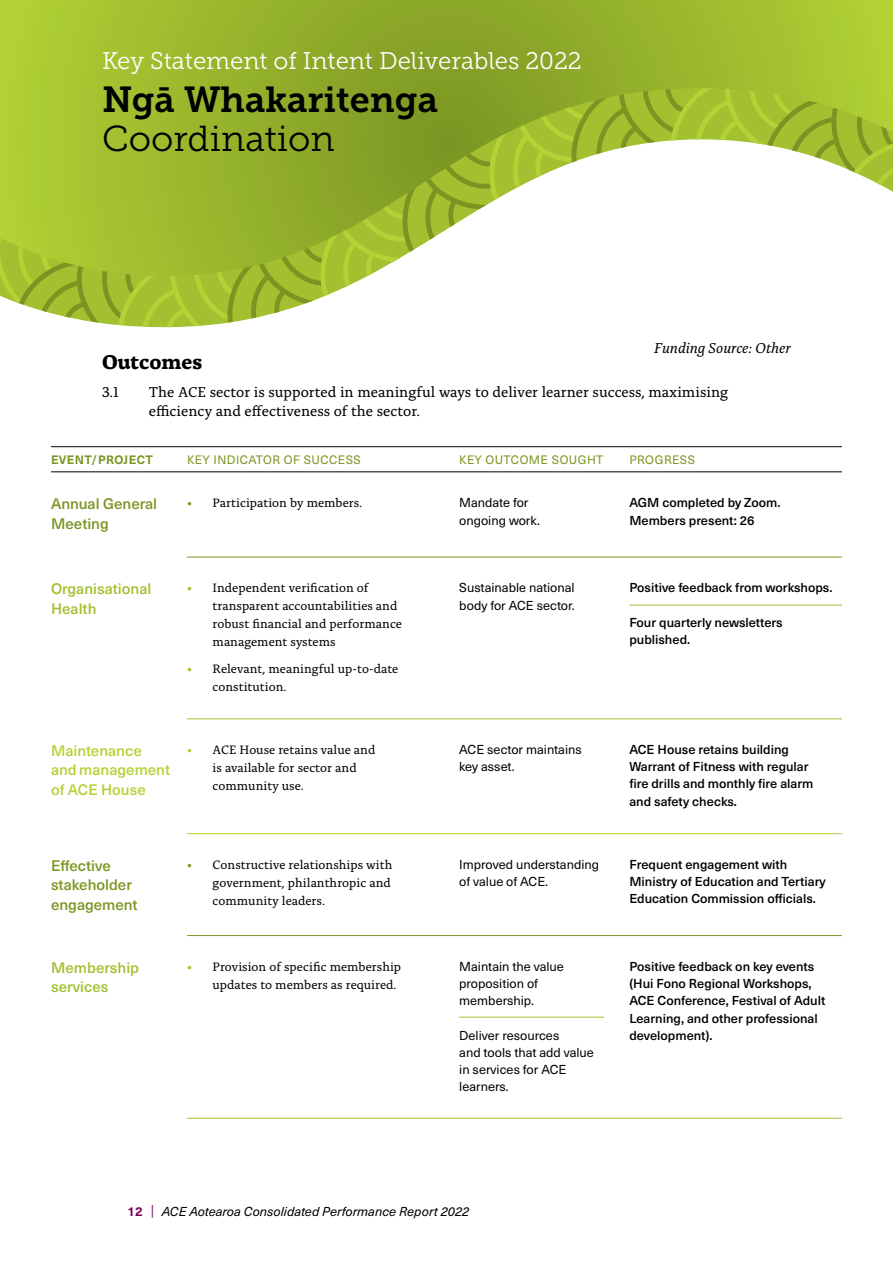
<style>
.page{position:relative;width:893px;height:1263px;background:#fff}
.page>*{position:absolute;margin:0;border:0;box-sizing:border-box;transform-origin:0 0}
.t1{font:36px "Museo Slab 700";color:#000}
.t2{font:36px "Museo Slab 300";color:#000}
.t3{font:24px "Museo Slab 300";color:#fff}
.t4{font:700 21px "Alda OTCEV";color:#000}
.t5{font:15px/19.5px "Alda OTCEV";color:#000}
.t6{font:500 15px/19.5px "Neue Haas Unica W1 G";color:#7b9522}
.t7{font:500 15px/19.5px "Neue Haas Unica W1 G";color:#a2c02f}
.t8{font:500 15px/19.5px "Neue Haas Unica W1 G";color:#b3d235}
.t9{font:italic 15px "Alda OTCEV";color:#000}
.t10{font:500 12.75px/17.2px "Neue Haas Unica W1 G";color:#000}
.t11{font:12.75px/18px "Alda OTCEV";color:#000}
.t12{font:12.75px/17.2px "Neue Haas Unica W1 G";color:#000}
.t13{font:italic 12.75px "Neue Haas Unica W1 G";color:#000}
.t14{font:700 12.75px "Neue Haas Unica W1 G";color:#74005f}
.t15{font:12px "Neue Haas Unica W1 G";letter-spacing:.04em;color:#7b9522}
.t16{font:700 12px "Neue Haas Unica W1 G";letter-spacing:.025em;color:#7b9522}
.s1{font-weight:700;color:#7b9522}
.s2{font-weight:700;color:#a2c02f}
.s3{font-weight:700;color:#b3d235}
</style>
<div class="page">
<svg style="left:152px;top:1205px;width:1px;height:13px"></svg>
<svg style="left:0;top:0;width:893px;height:88px;background:#99b62c"></svg>
<svg style="left:0;top:88px;width:893px;height:239px"></svg>
<hr style="left:187px;top:557px;width:655px;height:1px;background:#7b9522">
<hr style="left:187px;top:719px;width:655px;height:1px;background:#a2c02f">
<hr style="left:187px;top:833px;width:655px;height:1px;background:#b3d235">
<hr style="left:187px;top:935px;width:655px;height:1px;background:#7b9522">
<hr style="left:459px;top:1017px;width:145px;height:1px;background:#a2c02f">
<hr style="left:51px;top:446px;width:791px;height:1px;background:#000">
<hr style="left:51px;top:472px;width:791px;height:1px;background:#000">
<hr style="left:187px;top:1118px;width:655px;height:1px;background:#a2c02f">
<hr style="left:629px;top:605px;width:213px;height:1px;background:#a2c02f">
<h2 class="t3" style="left:102px;top:48px;width:481px">Key Statement of Intent Deliverables 2022</h2>
<h1 class="t1" style="left:102px;top:79px;width:338px">Ngā Whakaritenga</h1>
<h1 class="t2" style="left:102px;top:119px;width:234px">Coordination</h1>
<p class="t9" style="left:654px;top:336px;width:138px">Funding Source: Other</p>
<h3 class="t4" style="left:102px;top:345px;width:102px">Outcomes</h3>
<p class="t5" style="left:102px;top:381px;width:18px">3.1</p>
<p class="t5" style="left:149px;top:381px;width:581px">The ACE sector is supported in meaningful ways to deliver learner success, maximising efficiency and effectiveness of the sector.</p>
<p class="t16" style="left:51px;top:450px;width:103px">EVENT/PROJECT</p>
<p class="t15" style="left:187px;top:451px;width:175px">KEY INDICATOR OF SUCCESS</p>
<p class="t15" style="left:459px;top:451px;width:146px">KEY OUTCOME SOUGHT</p>
<p class="t15" style="left:629px;top:451px;width:67px">PROGRESS</p>
<p class="t10" style="left:629px;top:493px;width:153px">AGM completed by Zoom.<br>Members present: 26</p>
<p class="t11" style="left:187px;top:493px;width:177px"><span class="s1">•</span> Participation by members.</p>
<p class="t6" style="left:51px;top:493px;width:108px">Annual General<br>Meeting</p>
<p class="t12" style="left:459px;top:493px;width:82px">Mandate for ongoing work.</p>
<p class="t7" style="left:51px;top:578px;width:102px">Organisational<br>Health</p>
<p class="t11" style="left:213px;top:578px;width:191px;text-indent:-26px"><span class="s2">•</span> Independent verification of transparent accountabilities and robust financial and performance management systems</p>
<p class="t11" style="left:213px;top:659px;width:187px;text-indent:-26px"><span class="s2">•</span> Relevant, meaningful up-to-date constitution.</p>
<p class="t8" style="left:51px;top:740px;width:121px">Maintenance and management of ACE House</p>
<p class="t11" style="left:213px;top:740px;width:164px;text-indent:-26px"><span class="s3">•</span> ACE House retains value and is available for sector and community use.</p>
<p class="t6" style="left:51px;top:855px;width:88px">Effective stakeholder engagement</p>
<p class="t7" style="left:51px;top:956px;width:90px">Membership services</p>
<p class="t11" style="left:213px;top:855px;width:181px;text-indent:-26px"><span class="s1">•</span> Constructive relationships with government, philanthropic and community leaders.</p>
<p class="t11" style="left:213px;top:956px;width:190px;text-indent:-26px"><span class="s2">•</span> Provision of specific membership updates to members as required.</p>
<p class="t12" style="left:459px;top:578px;width:117px">Sustainable national body for ACE sector.</p>
<p class="t10" style="left:629px;top:578px;width:205px">Positive feedback from workshops.</p>
<p class="t10" style="left:629px;top:613px;width:155px">Four quarterly newsletters published.</p>
<p class="t12" style="left:459px;top:740px;width:124px">ACE sector maintains key asset.</p>
<p class="t10" style="left:629px;top:740px;width:186px">ACE House retains building<br>Warrant of Fitness with regular fire drills and monthly fire alarm and safety checks.</p>
<p class="t12" style="left:459px;top:855px;width:141px">Improved understanding of value of ACE.</p>
<p class="t10" style="left:629px;top:855px;width:198px">Frequent engagement with<br>Ministry of Education and Tertiary<br>Education Commission officials.</p>
<p class="t12" style="left:459px;top:957px;width:106px">Maintain the value proposition of membership.</p>
<p class="t12" style="left:459px;top:1026px;width:136px">Deliver resources<br>and tools that add value in services for ACE learners.</p>
<p class="t10" style="left:629px;top:957px;width:197px">Positive feedback on key events (Hui Fono Regional Workshops,<br>ACE Conference, Festival of Adult<br>Learning, and other professional development).</p>
<p class="t14" style="left:128px;top:1202px;width:17px">12</p>
<p class="t13" style="left:162px;top:1202px;width:309px">ACE Aotearoa Consolidated Performance Report 2022</p>
</div>
